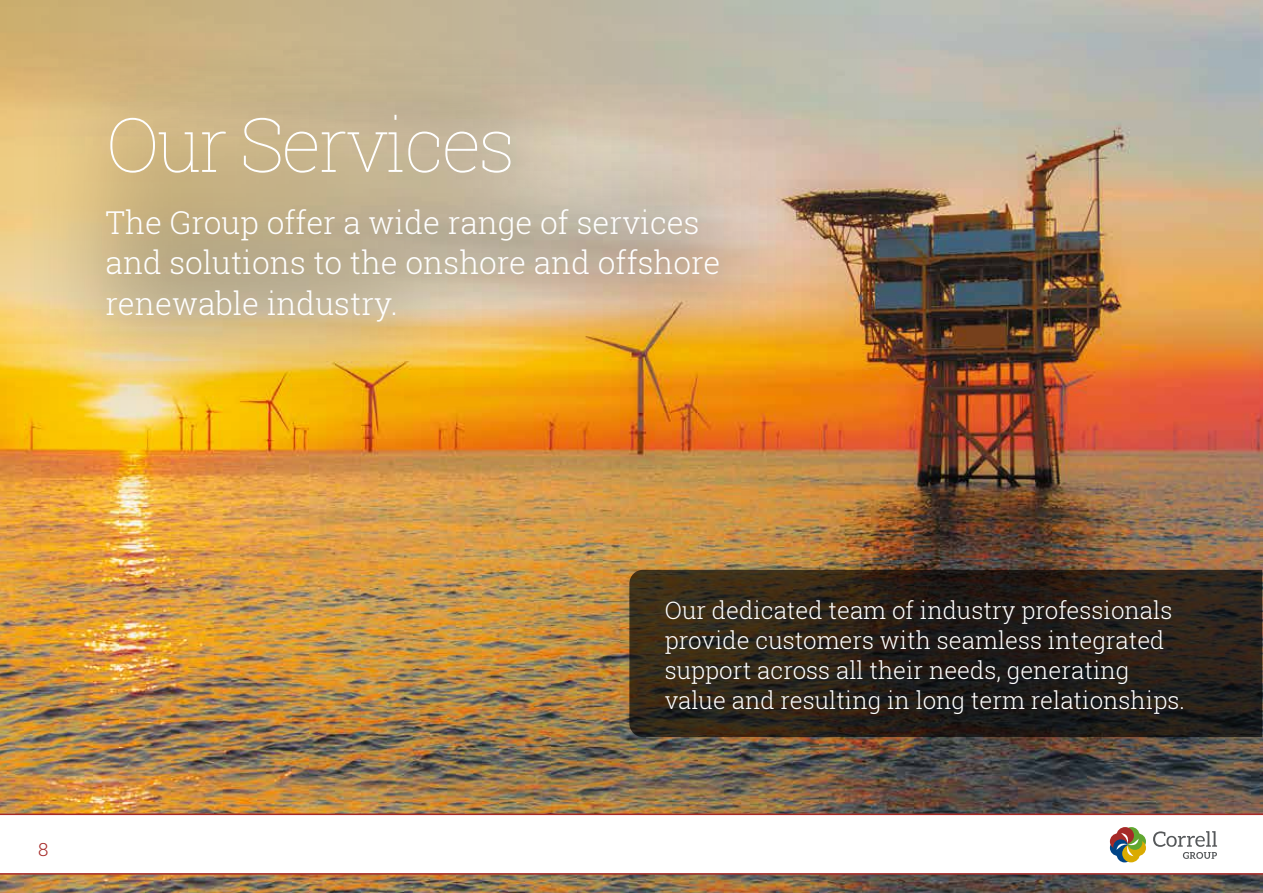
<style>
.page{position:relative;width:1263px;height:893px;background:#fff}
.page>*{position:absolute;margin:0;border:0;box-sizing:border-box;transform-origin:0 0}
.t1{font:100 75px "Roboto Slab";letter-spacing:-.04em;color:#fff}
.t2{font:300 31.5px/40.5px "Roboto Slab";color:#fff}
.t3{font:300 24px/30px "Roboto Slab";color:#fff}
.t4{font:300 18px "Roboto Slab";color:#a62a28;scale:1.05 1}
</style>
<div class="page">
<img style="left:0;top:0;width:1263px;height:893px">
<svg style="left:629px;top:570px;width:633px;height:167px;background:#292118"></svg>
<img style="left:0;top:0;width:882px;height:495px">
<div style="left:19px;top:32px;width:790px;height:381px;background:#000;opacity:.3"></div>
<svg style="left:0;top:814px;width:1263px;height:61px"></svg>
<div style="left:0;top:0;width:26px;height:26px;background:#ccaf6e"></div>
<svg style="left:1123px;top:827px;width:16px;height:16px"></svg>
<svg style="left:1116px;top:846px;width:17px;height:16px"></svg>
<svg style="left:1110px;top:840px;width:16px;height:16px"></svg>
<div style="left:1110px;top:833px;width:16px;height:16px;background:#a62a28;border-radius:50%"></div>
<svg style="left:1130px;top:833px;width:16px;height:17px"></svg>
<div style="left:1122px;top:844px;width:18px;height:18px;background:#daab00;border-radius:50%"></div>
<svg style="left:1130px;top:840px;width:16px;height:16px"></svg>
<div style="left:1127px;top:835px;width:15px;height:15px;background:#61a730;border-radius:50%"></div>
<div style="left:1116px;top:827px;width:18px;height:17px;background:#a62a28;border-radius:50%"></div>
<svg style="left:1113px;top:833px;width:26px;height:23px"></svg>
<svg style="left:1153px;top:831px;width:64px;height:28px"></svg>
<h1 class="t1" style="left:106px;top:93px;width:412px">Our Services</h1>
<h2 class="t2" style="left:106px;top:201px;width:616px">The Group offer a wide range of services and solutions to the onshore and offshore renewable industry.</h2>
<p class="t4" style="left:38px;top:837px;width:18px">1 08</p>
<p class="t3" style="left:665px;top:595px;width:521px">Our dedicated team of industry professionals provide customers with seamless integrated support across all their needs, generating value and resulting in long term relationships.</p>
</div>
